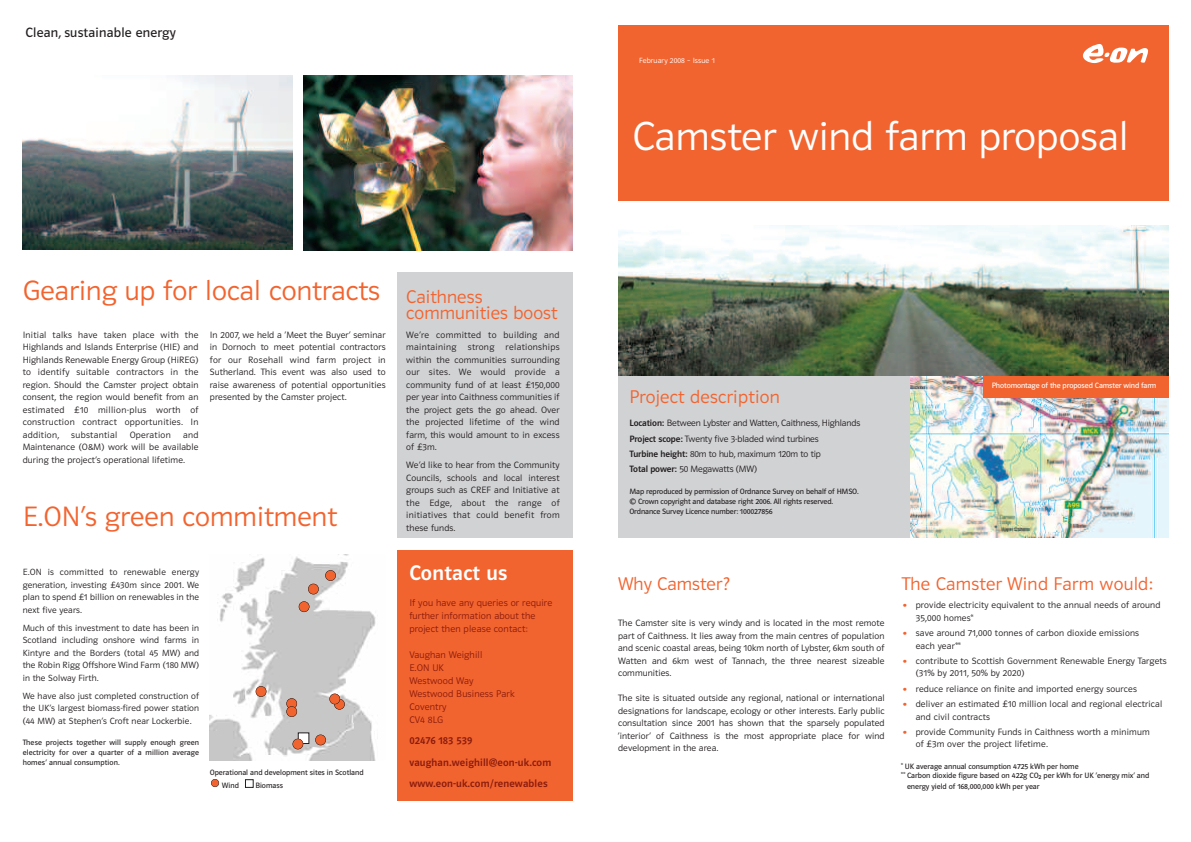
<style>
.page{position:relative;width:1191px;height:842px;background:#fff}
.page>*{position:absolute;margin:0;border:0;box-sizing:border-box;transform-origin:0 0}
.t1{font:42px "Polo 22 K Leicht";letter-spacing:.005em;color:#fff}
.t2{font:29px "Polo 22 K Leicht";letter-spacing:.005em;color:#f2642f}
.t3{font:29px "Polo 11 K Leicht";letter-spacing:.005em;color:#f2642f}
.t4{font:22px "Polo 11 K Krftg";letter-spacing:.015em;color:#fff}
.t5{font:19px/16px "Polo 11 K Leicht";letter-spacing:.01em;color:#f2642f}
.t6{font:14px "Polo 22 K Buch";letter-spacing:.015em;color:#231f20}
.t7{font:11px/21.5px "Polo 11 K Krftg";letter-spacing:.015em;color:#8b1c0d}
.t8{font:10px/13px "Polo 11 K Leicht";letter-spacing:.015em;color:#8b1c0d}
.t9{font:9.5px/12.5px "Polo 11 K Leicht";letter-spacing:.02em;color:#231f20;text-align:justify}
.t10{font:9.5px/15.3px "Polo 11 K Leicht";letter-spacing:-.01em;color:#231f20}
.t11{font:9.3px/12.5px "Polo 11 K Leicht";letter-spacing:.015em;color:#231f20;text-align:justify}
.t12{font:8px/10px "Polo 11 K Buch";color:#231f20}
.t13{font:8px "Polo 11 K Buch";letter-spacing:-.01em;color:#fff}
.t14{font:7.8px "Polo 22 K Leicht";letter-spacing:.015em;color:#fff}
.s1{font-family:"Polo 11 K Leicht"}
.s2{font-family:"Polo 11 K Krftg"}
.s3{font-size:18px;color:#f2642f}
</style>
<div class="page">
<img style="left:303px;top:75px;width:270px;height:175px">
<div style="left:618px;top:25px;width:550px;height:175px;background:#f2642f"></div>
<svg style="left:1083px;top:44px;width:65px;height:19px"></svg>
<div style="left:618px;top:373px;width:550px;height:165px;background:#d1d2d4"></div>
<img style="left:910px;top:375px;width:258px;height:163px">
<div style="left:983px;top:375px;width:185px;height:22px;background:#f2642f"></div>
<img style="left:618px;top:225px;width:550px;height:150px">
<div style="left:397px;top:550px;width:176px;height:250px;background:#f2642f"></div>
<img style="left:210px;top:554px;width:166px;height:206px">
<div style="left:211px;top:779px;width:8px;height:8px;background:#f2642f;border-radius:50%"></div>
<div style="left:211px;top:779px;width:8px;height:8px;border:1px solid #231f20;border-radius:50%"></div>
<div style="left:245px;top:779px;width:8px;height:9px;border:1px solid #231f20"></div>
<img style="left:23px;top:75px;width:269px;height:175px">
<div style="left:397px;top:272px;width:176px;height:266px;background:#d1d2d4"></div>
<div style="left:325px;top:570px;width:11px;height:11px;background:#f2642f;border-radius:50%"></div>
<div style="left:325px;top:570px;width:11px;height:11px;border:1px solid #231f20;border-radius:50%"></div>
<div style="left:308px;top:584px;width:11px;height:10px;background:#f2642f;border-radius:50%"></div>
<div style="left:308px;top:584px;width:11px;height:10px;border:1px solid #231f20;border-radius:50%"></div>
<div style="left:299px;top:601px;width:10px;height:11px;background:#f2642f;border-radius:50%"></div>
<div style="left:299px;top:601px;width:10px;height:11px;border:1px solid #231f20;border-radius:50%"></div>
<div style="left:256px;top:686px;width:10px;height:11px;background:#f2642f;border-radius:50%"></div>
<div style="left:256px;top:686px;width:10px;height:11px;border:1px solid #231f20;border-radius:50%"></div>
<div style="left:286px;top:698px;width:11px;height:11px;background:#f2642f;border-radius:50%"></div>
<div style="left:286px;top:698px;width:11px;height:11px;border:1px solid #231f20;border-radius:50%"></div>
<div style="left:286px;top:706px;width:11px;height:11px;background:#f2642f;border-radius:50%"></div>
<div style="left:286px;top:706px;width:11px;height:11px;border:1px solid #231f20;border-radius:50%"></div>
<div style="left:315px;top:735px;width:11px;height:10px;background:#f2642f;border-radius:50%"></div>
<div style="left:315px;top:734px;width:11px;height:11px;border:1px solid #231f20;border-radius:50%"></div>
<div style="left:334px;top:699px;width:11px;height:10px;background:#f2642f;border-radius:50%"></div>
<div style="left:334px;top:699px;width:11px;height:11px;border:1px solid #231f20;border-radius:50%"></div>
<div style="left:329px;top:694px;width:11px;height:10px;background:#f2642f;border-radius:50%"></div>
<div style="left:329px;top:693px;width:11px;height:11px;border:1px solid #231f20;border-radius:50%"></div>
<div style="left:298px;top:733px;width:11px;height:10px;background:#fff"></div>
<div style="left:298px;top:733px;width:11px;height:11px;border:1px solid #231f20"></div>
<div style="left:292px;top:739px;width:11px;height:10px;background:#f2642f;border-radius:50%"></div>
<div style="left:292px;top:739px;width:11px;height:10px;border:1px solid #231f20;border-radius:50%"></div>
<h3 class="t6" style="left:26px;top:27px;width:152px">Clean, sustainable energy</h3>
<h2 class="t2" style="left:23px;top:281px;width:359px">Gearing up for local contracts</h2>
<p class="t9" style="left:23px;top:329px;width:177px">Initial talks have taken place with the Highlands and Islands Enterprise (HIE) and Highlands Renewable Energy Group (HiREG) to identify suitable contractors in the region. Should the Camster project obtain consent, the region would benefit from an estimated £10 million-plus worth of construction contract opportunities. In addition,</p>
<p class="t9" style="left:23px;top:429px;width:177px;text-indent:160px">and Maintenance (O&amp;M) work will be available during the project’s operational lifetime.</p>
<p class="t9" style="left:71px;top:429px;width:48px">substantial</p>
<p class="t9" style="left:130px;top:429px;width:43px">Operation</p>
<p class="t9" style="left:210px;top:329px;width:177px">In 2007, we held a ‘Meet the Buyer’ seminar in Dornoch to meet potential contractors for our Rosehall wind farm project in Sutherland. This event was also used to raise awareness of potential opportunities presented by the Camster project.</p>
<h2 class="t3" style="left:23px;top:506px;width:316px">E.ON’s green commitment</h2>
<p class="t11" style="left:23px;top:567px;width:178px">E.ON is committed to renewable energy generation, investing £430m since 2001. We plan to spend £1 billion on renewables in the next five years.</p>
<p class="t11" style="left:23px;top:622px;width:178px">Much of this investment to date has been in Scotland including onshore wind farms in Kintyre and the Borders (total 45 MW) and the Robin Rigg Offshore Wind Farm (180 MW) in the Solway Firth.</p>
<p class="t11" style="left:23px;top:690px;width:178px">We have also just completed construction of the UK’s largest biomass-fired power station (44 MW) at Stephen’s Croft near Lockerbie.</p>
<p class="t12" style="left:23px;top:738px;width:178px;text-align:justify">These projects together will supply enough green electricity for over a quarter of a million average homes’ annual consumption.</p>
<p class="t12" style="left:222px;top:767px;width:143px;line-height:12.5px;text-indent:-12px">Operational and development sites in Scotland<br>Wind</p>
<p class="t12" style="left:255px;top:781px;width:29px">Biomass</p>
<h3 class="t5" style="left:406px;top:290px;width:153px">Caithness communities boost</h3>
<p class="t9" style="left:406px;top:329px;width:155px">We’re committed to building and maintaining strong relationships within the communities surrounding our sites. We would provide a community fund of at least £150,000 per year into Caithness communities if the project gets the go ahead. Over the projected lifetime of the wind farm, this would amount to in excess of £3m.</p>
<p class="t9" style="left:406px;top:460px;width:155px">We’d like to hear from the Community Councils, schools and local interest groups such as CREF and Initiative at the Edge, about the range of initiatives that could benefit from these funds.</p>
<h3 class="t4" style="left:409px;top:565px;width:100px">Contact us</h3>
<p class="t8" style="left:409px;top:597px;width:144px">If you have any queries or require further information about the project then please contact:</p>
<p class="t8" style="left:409px;top:649px;width:107px">Vaughan Weighill<br>E.ON UK<br>Westwood Way<br>Westwood Business Park<br>Coventry<br>CV4 8LG</p>
<p class="t7" style="left:409px;top:731px;width:143px">02476 183 539 vaughan.weighill@eon-uk.com www.eon-uk.com/renewables</p>
<p class="t14" style="left:639px;top:57px;width:77px">February 2008 – Issue 1</p>
<h1 class="t1" style="left:632px;top:122px;width:498px">Camster wind farm <span class="s1">proposal</span></h1>
<h3 class="t5" style="left:629px;top:390px;width:152px">Project description</h3>
<p class="t10" style="left:629px;top:416px;width:232px"><span class="s2">Location:</span> Between Lybster and Watten, Caithness, Highlands <span class="s2">Project scope:</span> Twenty five 3-bladed wind turbines<br><span class="s2">Turbine height:</span> 80m to hub, maximum 120m to tip<br><span class="s2">Total power:</span> 50 Megawatts (MW)</p>
<p class="t12" style="left:629px;top:487px;width:231px">Map reproduced by permission of Ordnance Survey on behalf of HMSO. © Crown copyright and database right 2006. All rights reserved.<br>Ordnance Survey Licence number: 100027856</p>
<p class="t13" style="left:991px;top:382px;width:166px">Photomontage of the proposed Camster wind farm</p>
<h3 class="t5" style="left:618px;top:578px;width:113px">Why Camster?</h3>
<p class="t9" style="left:618px;top:618px;width:268px">The Camster site is very windy and is located in the most remote part of Caithness. It lies away from the main centres of population and scenic coastal areas, being 10km north of Lybster, 6km south of Watten and 6km west of Tannach, the three nearest sizeable communities.</p>
<p class="t9" style="left:618px;top:693px;width:268px">The site is situated outside any regional, national or international designations for landscape, ecology or other interests. Early public consultation since 2001 has shown that the sparsely populated ‘interior’ of Caithness is the most appropriate place for wind development in the area.</p>
<h3 class="t5" style="left:901px;top:578px;width:253px">The Camster Wind Farm would:</h3>
<p class="t9" style="left:915px;top:600px;width:246px;text-indent:-14px"><span class="s3">•</span> provide electricity equivalent to the annual needs of around<br>35,000 homes*</p>
<p class="t9" style="left:915px;top:628px;width:225px;text-indent:-14px"><span class="s3">•</span> save around 71,000 tonnes of carbon dioxide emissions each year**</p>
<p class="t9" style="left:915px;top:655px;width:252px;text-indent:-14px"><span class="s3">•</span> contribute to Scottish Government Renewable Energy Targets (31% by 2011, 50% by 2020)</p>
<p class="t9" style="left:901px;top:683px;width:237px"><span class="s3">•</span> reduce reliance on finite and imported energy sources</p>
<p class="t9" style="left:915px;top:699px;width:248px;text-indent:-14px"><span class="s3">•</span> deliver an estimated £10 million local and regional electrical and civil contracts</p>
<p class="t9" style="left:915px;top:726px;width:235px;text-indent:-14px"><span class="s3">•</span> provide Community Funds in Caithness worth a minimum of £3m over the project lifetime.</p>
<p class="t12" style="left:901px;top:762px;width:250px;line-height:9px">* UK average annual consumption 4725 kWh per home<br>** Carbon dioxide figure based on 422g CO<sub>2</sub> per kWh for UK ‘energy mix’ and</p>
<p class="t12" style="left:907px;top:782px;width:134px">energy yield of 168,000,000 kWh per year</p>
</div>
